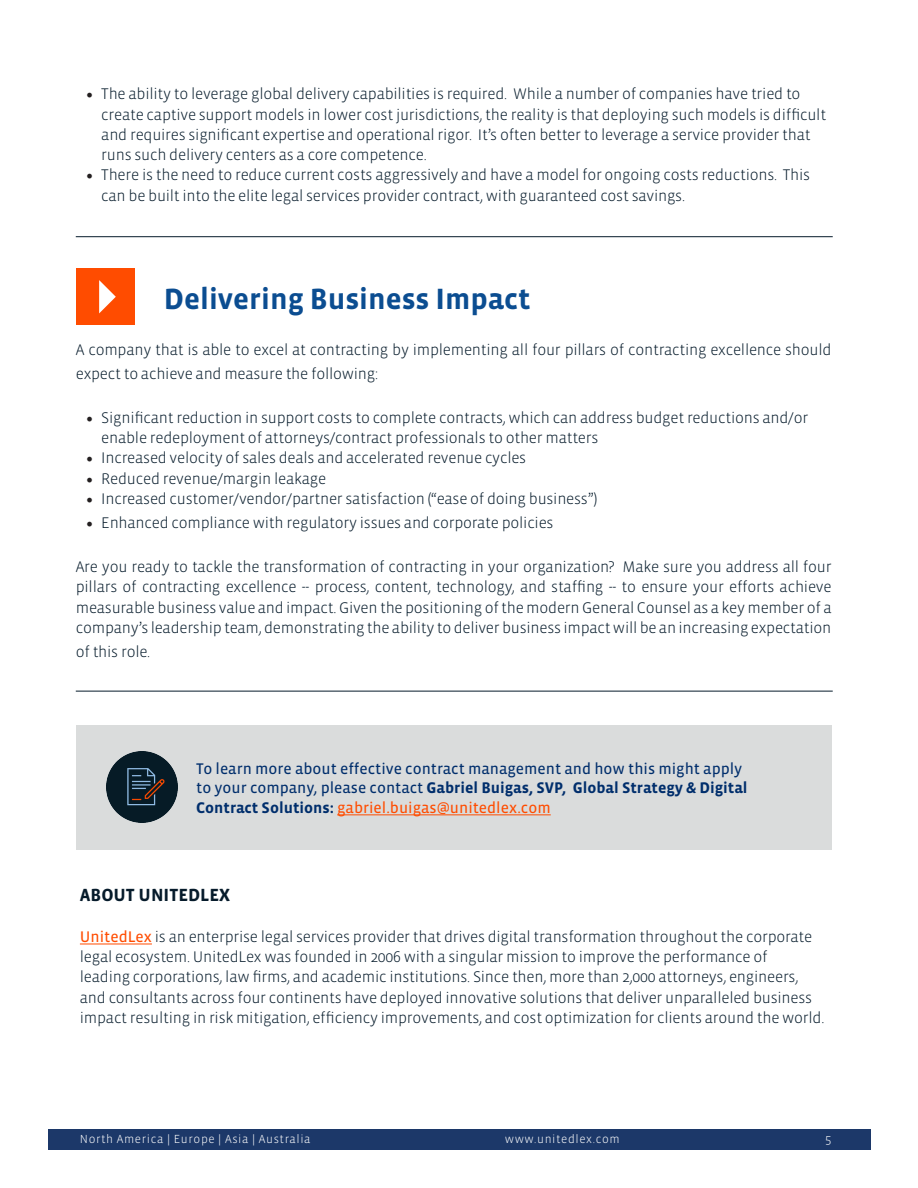
<style>
.page{position:relative;width:918px;height:1188px;background:#fff}
.page>*{position:absolute;margin:0;border:0;box-sizing:border-box;transform-origin:0 0}
.t1{font:700 30px "Vista Sans";color:#0b4d91}
.t2{font:700 18px "Vista Sans";color:#061b2b}
.t3{font:300 15.75px/20.2px "Vista Sans";letter-spacing:-.015em;color:#061b2b}
.t4{font:15.75px/19.5px "Vista Sans Reg";color:#002e6c}
.t5{font:300 12.75px "Vista Sans";color:#fff}
.t6{font:300 12px "Vista Sans";letter-spacing:.05em;color:#fff}
.s1{font-family:"Minion Pro";font-weight:400;font-size:18px;color:#231f20}
.s2{font-family:"Vista Sans";font-weight:700}
.s3{color:#ff4c00}
.s4{font-family:"Vista Sans Reg";font-weight:400;color:#ff4c00}
</style>
<div class="page">
<div style="left:48px;top:1130px;width:822px;height:20px;background:#1c3869"></div>
<div style="left:76px;top:268px;width:59px;height:57px;background:#ff4c00"></div>
<svg style="left:99px;top:280px;width:17px;height:33px"></svg>
<hr style="left:76px;top:236px;width:757px;height:1px;background:#061b2b">
<hr style="left:76px;top:691px;width:757px;height:1px;background:#061b2b">
<div style="left:76px;top:725px;width:755px;height:124px;background:#dadcdc"></div>
<hr style="left:337px;top:815px;width:214px;height:1px;background:#ff4c00">
<img style="left:106px;top:752px;width:71px;height:71px">
<hr style="left:80px;top:944px;width:72px;height:1px;background:#ff4c00">
<p class="t3" style="left:101px;top:84px;width:726px;text-indent:-15px"><span class="s1">•</span> The ability to leverage global delivery capabilities is required. While a number of companies have tried to create captive support models in lower cost jurisdictions, the reality is that deploying such models is difficult and requires significant expertise and operational rigor. It’s often better to leverage a service provider that runs such delivery centers as a core competence.</p>
<p class="t3" style="left:101px;top:165px;width:711px;text-indent:-15px"><span class="s1">•</span> There is the need to reduce current costs aggressively and have a model for ongoing costs reductions. This can be built into the elite legal services provider contract, with guaranteed cost savings.</p>
<p class="t1" style="left:164px;top:284px;width:368px">Delivering Business Impact</p>
<p class="t3" style="left:76px;top:338px;width:757px;line-height:24px">A company that is able to excel at contracting by implementing all four pillars of contracting excellence should expect to achieve and measure the following:</p>
<p class="t3" style="left:101px;top:408px;width:709px;text-indent:-15px"><span class="s1">•</span> Significant reduction in support costs to complete contracts, which can address budget reductions and/or enable redeployment of attorneys/contract professionals to other matters</p>
<p class="t3" style="left:86px;top:448px;width:441px"><span class="s1">•</span> Increased velocity of sales deals and accelerated revenue cycles</p>
<p class="t3" style="left:86px;top:468px;width:241px"><span class="s1">•</span> Reduced revenue/margin leakage</p>
<p class="t3" style="left:86px;top:489px;width:512px"><span class="s1">•</span> Increased customer/vendor/partner satisfaction (“ease of doing business”)</p>
<p class="t3" style="left:86px;top:513px;width:469px"><span class="s1">•</span> Enhanced compliance with regulatory issues and corporate policies</p>
<p class="t3" style="left:76px;top:557px;width:757px;text-align:justify">Are you ready to tackle the transformation of contracting in your organization? Make sure you address all four pillars of contracting excellence -- process, content, technology, and staffing -- to ensure your efforts achieve measurable business value and impact. Given the positioning of the modern General Counsel as a key member of a company’s leadership team, demonstrating the ability to deliver business impact will be an increasing expectation</p>
<p class="t3" style="left:76px;top:642px;width:76px">of this role.</p>
<p class="t4" style="left:196px;top:759px;width:553px">To learn more about effective contract management and how this might apply to your company, please contact <span class="s2">Gabriel Buigas, SVP, Global Strategy &amp; Digital<br>Contract Solutions:</span> <span class="s3">gabriel.buigas@unitedlex.com</span></p>
<p class="t2" style="left:80px;top:886px;width:152px">ABOUT UNITEDLEX</p>
<p class="t3" style="left:80px;top:927px;width:746px"><span class="s4">UnitedLex</span> is an enterprise legal services provider that drives digital transformation throughout the corporate legal ecosystem. UnitedLex was founded in 2006 with a singular mission to improve the performance of<br>leading corporations, law firms, and academic institutions. Since then, more than 2,000 attorneys, engineers, and consultants across four continents have deployed innovative solutions that deliver unparalleled business impact resulting in risk mitigation, efficiency improvements, and cost optimization for clients around the world.</p>
<p class="t6" style="left:80px;top:1133px;width:232px">North America | Europe | Asia | Australia</p>
<p class="t6" style="left:505px;top:1133px;width:117px">www.unitedlex.com</p>
<p class="t5" style="left:825px;top:1132px;width:8px">5</p>
</div>
